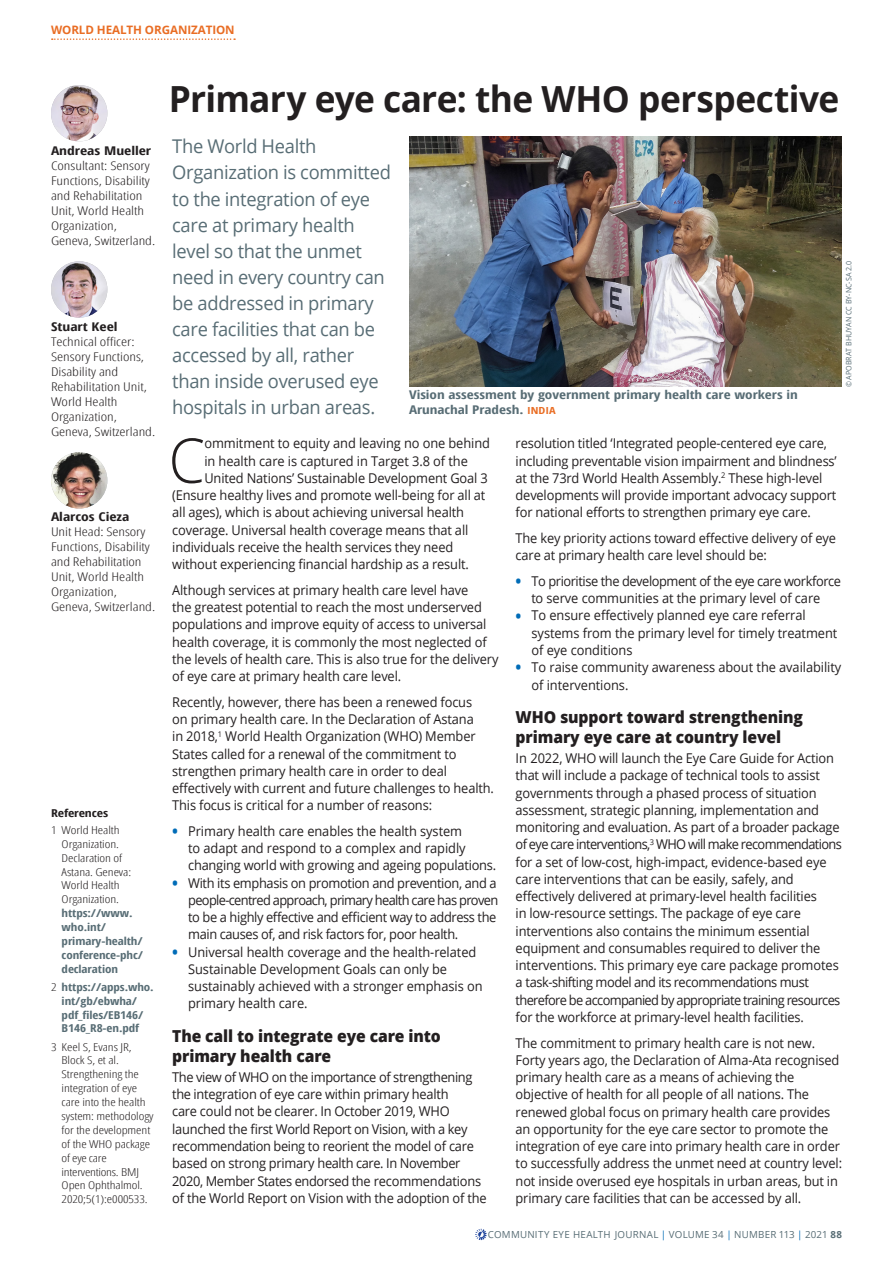
<style>
.page{position:relative;width:893px;height:1263px;background:#fff}
.page>*{position:absolute;margin:0;border:0;box-sizing:border-box;transform-origin:0 0}
.t1{font:300 61.8px "Open Sans";color:#231f20;scale:.95 1}
.t2{font:700 36px "Open Sans";letter-spacing:-.015em;color:#231f20}
.t3{font:18.9px/26.1px "Open Sans";letter-spacing:-.015em;color:#586d75}
.t4{font:800 16.5px/19.5px "Open Sans";letter-spacing:-.005em;color:#231f20;scale:.95 1}
.t5{font:13.5px/17.2px "Open Sans";letter-spacing:-.01em;color:#231f20;scale:.95 1}
.t6{font:13.5px/17.2px "Open Sans";letter-spacing:-.03em;color:#231f20;scale:.95 1}
.t7{font:13.5px/17.2px "Open Sans";letter-spacing:-.035em;color:#231f20;text-align:center;scale:.95 1}
.t8{font:300 12px/15px "Open Sans Condensed";color:#231f20;scale:1.3 1}
.t9{font:700 12px/15px "Open Sans Condensed";color:#586d75;scale:1.26 1}
.t10{font:700 12px "Open Sans Condensed";color:#231f20;scale:1.3 1}
.t11{font:700 11.7px "Open Sans";letter-spacing:-.005em;color:#e96d24}
.t12{font:300 10.8px/14px "Open Sans Condensed";letter-spacing:-.005em;color:#231f20;scale:1.27 1}
.t13{font:700 10.8px/14px "Open Sans Condensed";letter-spacing:-.01em;color:#586d75;scale:1.2 1}
.t14{font:700 10.8px "Open Sans Condensed";letter-spacing:-.01em;color:#231f20;scale:1.27 1}
.t15{font:9.75px "Open Sans";letter-spacing:.025em;color:#586d75}
.t16{font:7.5px "Open Sans";color:#586d75;scale:.95 1}
.s1{font-weight:300;color:#231f20}
.s2{font-size:9.75px;color:#e96d24}
.s3{font-weight:700;font-size:16.5px;color:#006cb7}
.s4{color:#006cb7}
.s5{font-weight:700}
</style>
<div class="page">
<svg style="left:475px;top:1229px;width:12px;height:11px"></svg>
<svg style="left:52px;top:38px;width:183px;height:2px"></svg>
<img style="left:51px;top:452px;width:56px;height:57px;border-radius:28px">
<img style="left:51px;top:85px;width:56px;height:56px;border-radius:28px">
<img style="left:51px;top:261px;width:56px;height:57px;border-radius:28px">
<img style="left:409px;top:136px;width:433px;height:251px">
<p class="t11" style="left:51px;top:22px;width:185px">WORLD HEALTH ORGANIZATION</p>
<p class="t10" style="left:51px;top:142px;width:79px">Andreas Mueller</p>
<p class="t8" style="left:51px;top:158px;width:82px">Consultant: Sensory<br>Functions, Disability and Rehabilitation<br>Unit, World Health<br>Organization,<br>Geneva, Switzerland.</p>
<p class="t10" style="left:51px;top:318px;width:53px">Stuart Keel</p>
<p class="t8" style="left:51px;top:333px;width:82px">Technical officer:<br>Sensory Functions,<br>Disability and<br>Rehabilitation Unit,<br>World Health<br>Organization,<br>Geneva, Switzerland.</p>
<p class="t10" style="left:51px;top:508px;width:62px">Alarcos Cieza</p>
<p class="t8" style="left:51px;top:524px;width:82px">Unit Head: Sensory<br>Functions, Disability and Rehabilitation<br>Unit, World Health<br>Organization,<br>Geneva, Switzerland.</p>
<p class="t14" style="left:51px;top:805px;width:47px">References</p>
<p class="t12" style="left:62px;top:823px;width:56px;text-indent:-11px">1 World Health<br>Organization.<br>Declaration of<br>Astana. Geneva:<br>World Health<br>Organization.</p>
<p class="t13" style="left:62px;top:906px;width:69px">https://www. who.int/ primary-health/ conference-phc/ declaration</p>
<p class="t13" style="left:51px;top:980px;width:87px;text-align:center"><span class="s1">2</span> https://apps.who. int/gb/ebwha/ pdf_files/EB146/<br>B146_R8-en.pdf</p>
<p class="t12" style="left:62px;top:1039px;width:74px;text-indent:-11px">3 Keel S, Evans JR,<br>Block S, et al.<br>Strengthening the integration of eye care into the health system: methodology for the development of the WHO package of eye care interventions. BMJ<br>Open Ophthalmol.<br>2020;5(1):e000533.</p>
<h2 class="t2" style="left:169px;top:74px;width:672px">Primary eye care: the WHO perspective</h2>
<p class="t3" style="left:172px;top:133px;width:220px">The World Health<br>Organization is committed to the integration of eye care at primary health level so that the unmet need in every country can be addressed in primary care facilities that can be accessed by all, rather than inside overused eye hospitals in urban areas.</p>
<p class="t9" style="left:409px;top:387px;width:310px">Vision assessment by government primary health care workers in<br>Arunachal Pradesh. <span class="s2">INDIA</span></p>
<p class="t16" style="left:843px;top:387px;width:134px;rotate:-90deg">© APOBRAT BHUYAN CC BY-NC-SA 2.0</p>
<h1 class="t1" style="left:169px;top:418px;width:40px">C</h1>
<p class="t5" style="left:204px;top:434px;width:302px">ommitment to equity and leaving no one behind</p>
<p class="t5" style="left:204px;top:452px;width:279px">in health care is captured in Target 3.8 of the</p>
<p class="t5" style="left:204px;top:469px;width:300px">United Nations’ Sustainable Development Goal 3</p>
<p class="t5" style="left:172px;top:486px;width:331px">(Ensure healthy lives and promote well-being for all at</p>
<p class="t5" style="left:172px;top:503px;width:309px">all ages), which is about achieving universal health</p>
<p class="t5" style="left:172px;top:521px;width:313px">coverage. Universal health coverage means that all</p>
<p class="t5" style="left:172px;top:538px;width:297px">individuals receive the health services they need</p>
<p class="t5" style="left:172px;top:555px;width:314px">without experiencing financial hardship as a result.</p>
<p class="t5" style="left:172px;top:581px;width:345px">Although services at primary health care level have<br>the greatest potential to reach the most underserved populations and improve equity of access to universal health coverage, it is commonly the most neglected of the levels of health care. This is also true for the delivery of eye care at primary health care level.</p>
<p class="t5" style="left:172px;top:693px;width:340px">Recently, however, there has been a renewed focus<br>on primary health care. In the Declaration of Astana<br>in 2018,<sup>1</sup> World Health Organization (WHO) Member States called for a renewal of the commitment to strengthen primary health care in order to deal effectively with current and future challenges to health.<br>This focus is critical for a number of reasons:</p>
<p class="t5" style="left:188px;top:822px;width:326px;text-indent:-16px"><span class="s3">•</span> Primary health care enables the health system<br>to adapt and respond to a complex and rapidly changing world with growing and ageing populations.</p>
<p class="t6" style="left:188px;top:874px;width:328px;text-indent:-16px"><span class="s3">•</span> With its emphasis on promotion and prevention, and a people-centred approach, primary health care has proven to be a highly effective and efficient way to address the main causes of, and risk factors for, poor health.</p>
<p class="t5" style="left:188px;top:943px;width:311px;text-indent:-16px"><span class="s3">•</span> Universal health coverage and the health-related Sustainable Development Goals can only be sustainably achieved with a stronger emphasis on primary health care.</p>
<p class="t4" style="left:172px;top:1025px;width:284px">The call to integrate eye care into primary health care</p>
<p class="t5" style="left:172px;top:1068px;width:333px">The view of WHO on the importance of strengthening the integration of eye care within primary health<br>care could not be clearer. In October 2019, WHO launched the first World Report on Vision, with a key recommendation being to reorient the model of care based on strong primary health care. In November 2020, Member States endorsed the recommendations of the World Report on Vision with the adoption of the</p>
<p class="t5" style="left:516px;top:434px;width:340px">resolution titled ‘Integrated people-centered eye care, including preventable vision impairment and blindness’ at the 73rd World Health Assembly.<sup>2</sup> These high-level developments will provide important advocacy support for national efforts to strengthen primary eye care.</p>
<p class="t5" style="left:516px;top:529px;width:339px">The key priority actions toward effective delivery of eye care at primary health care level should be:</p>
<p class="t7" style="left:516px;top:572px;width:344px"><span class="s3">•</span> To prioritise the development of the eye care workforce to serve communities at the primary level of care</p>
<p class="t5" style="left:531px;top:607px;width:323px;text-indent:-16px"><span class="s3">•</span> To ensure effectively planned eye care referral systems from the primary level for timely treatment of eye conditions</p>
<p class="t5" style="left:531px;top:658px;width:328px;text-indent:-16px"><span class="s3">•</span> To raise community awareness about the availability of interventions.</p>
<p class="t4" style="left:516px;top:707px;width:304px">WHO support toward strengthening primary eye care at country level</p>
<p class="t5" style="left:516px;top:749px;width:345px">In 2022, WHO will launch the Eye Care Guide for Action that will include a package of technical tools to assist governments through a phased process of situation assessment, strategic planning, implementation and monitoring and evaluation. As part of a broader package of eye care interventions,<sup>3</sup> WHO will make recommendations for a set of low-cost, high-impact, evidence-based eye care interventions that can be easily, safely, and effectively delivered at primary-level health facilities<br>in low-resource settings. The package of eye care interventions also contains the minimum essential equipment and consumables required to deliver the interventions. This primary eye care package promotes a task-shifting model and its recommendations must therefore be accompanied by appropriate training resources for the workforce at primary-level health facilities.</p>
<p class="t5" style="left:516px;top:1033px;width:345px">The commitment to primary health care is not new.<br>Forty years ago, the Declaration of Alma-Ata recognised primary health care as a means of achieving the objective of health for all people of all nations. The renewed global focus on primary health care provides an opportunity for the eye care sector to promote the integration of eye care into primary health care in order to successfully address the unmet need at country level: not inside overused eye hospitals in urban areas, but in primary care facilities that can be accessed by all.</p>
<p class="t15" style="left:488px;top:1228px;width:355px">COMMUNITY EYE HEALTH JOURNAL <span class="s4">|</span> VOLUME 34 <span class="s4">|</span> NUMBER 113 <span class="s4">|</span> 2021 <span class="s5">88</span></p>
</div>
